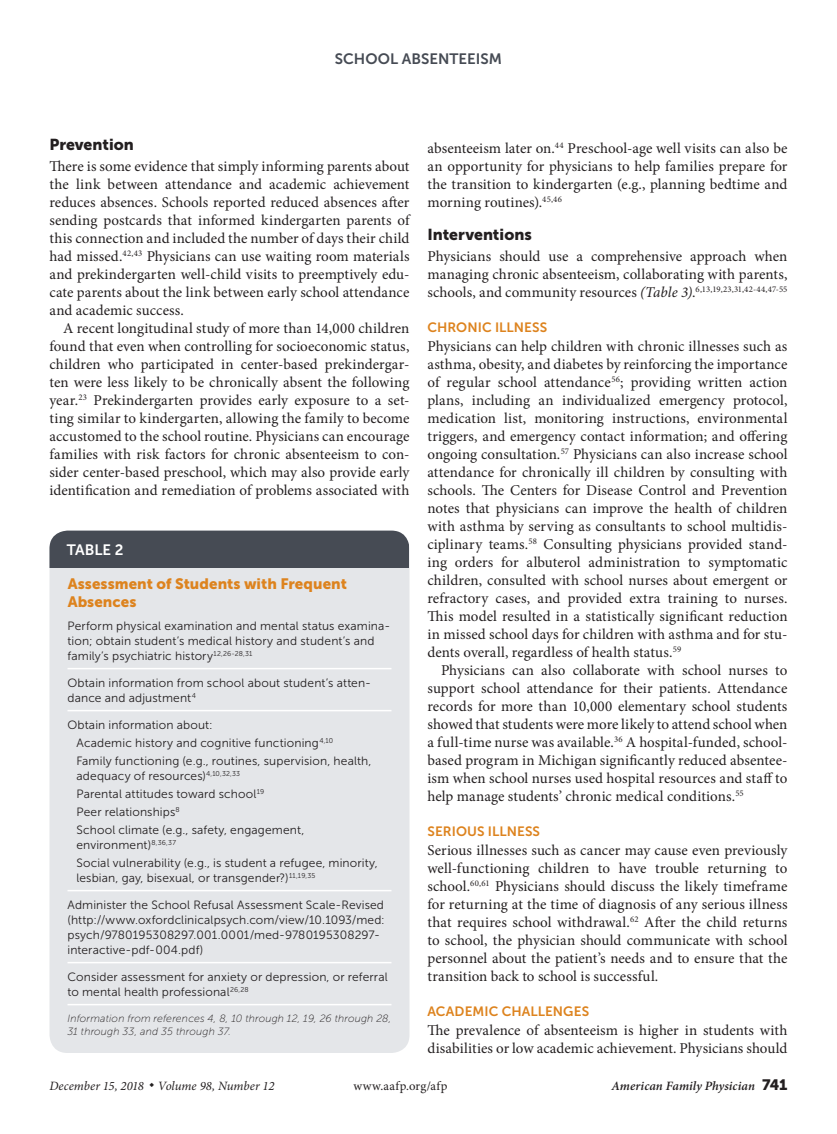
<style>
.page{position:relative;width:837px;height:1134px;background:#fff}
.page>*{position:absolute;margin:0;border:0;box-sizing:border-box;transform-origin:0 0}
.head1{font:15.75px "Museo Sans 900";color:#231f20}
.body_noindent{font:15px/18px "Minion Pro";letter-spacing:.005em;color:#231f20;text-align:justify}
.body_text{font:15px/18px "Minion Pro";letter-spacing:.005em;color:#231f20;text-align:justify}
.table_title{font:15px/18px "Museo Sans 900";letter-spacing:.005em;color:#dd831e}
.t1{font:15px "Museo Sans 700";color:#464b54}
.table{font:15px "Museo Sans 700";color:#fff}
.head2{font:13.5px "Museo Sans 700";letter-spacing:.005em;color:#dd831e}
.t2{font:italic 12.75px "Minion Pro";color:#231f20}
.t3{font:italic 600 12.75px "Minion Pro";letter-spacing:.005em;color:#231f20}
.t4{font:12.75px "Minion Pro";letter-spacing:.03em;color:#231f20}
.table_data_last_col{font:12px/15px "Museo Sans 300";letter-spacing:.01em;color:#231f20}
.table_data_indent{font:12px/15px "Museo Sans 300";letter-spacing:.01em;color:#231f20}
.table_fig_note{font:italic 10.5px/13.5px "Museo Sans 100";letter-spacing:.015em;color:#231f20}
.s1{font-style:italic}
.s2{font-family:"Museo Sans 900";font-weight:400;font-style:normal;font-size:15px}
</style>
<div class="page">
<div style="left:50px;top:531px;width:360px;height:522px;background:#e4e6e9;border-radius:18px"></div>
<hr style="left:68px;top:668px;width:324px;height:1px;background:#fff">
<hr style="left:68px;top:890px;width:324px;height:1px;background:#fff">
<hr style="left:68px;top:962px;width:324px;height:1px;background:#fff">
<hr style="left:68px;top:710px;width:324px;height:1px;background:#fff">
<hr style="left:68px;top:1004px;width:324px;height:1px;background:#fff">
<div style="left:50px;top:531px;width:360px;height:37px;background:#464b54"></div>
<p class="t1" style="left:335px;top:50px;width:169px">SCHOOL ABSENTEEISM</p>
<p class="head1" style="left:50px;top:136px;width:86px">Prevention</p>
<p class="body_noindent" style="left:50px;top:157px;width:362px">There is some evidence that simply informing parents about the link between attendance and academic achievement reduces absences. Schools reported reduced absences after sending postcards that informed kindergarten parents of this connection and included the number of days their child had missed.<sup>42,43</sup> Physicians can use waiting room materials and prekindergarten well-child visits to preemptively edu&shy;cate parents about the link between early school attendance and academic success.</p>
<p class="body_text" style="left:50px;top:319px;width:362px;text-indent:14px">A recent longitudinal study of more than 14,000 children found that even when controlling for socioeconomic status, children who participated in center-based prekindergar&shy;ten were less likely to be chronically absent the following year.<sup>23</sup> Prekindergarten provides early exposure to a set&shy;ting similar to kindergarten, allowing the family to become accustomed to the school routine. Physicians can encourage families with risk factors for chronic absenteeism to con&shy;sider center-based preschool, which may also provide early identification and remediation of problems associated with</p>
<p class="table" style="left:67px;top:542px;width:58px">TABLE 2</p>
<p class="table_title" style="left:68px;top:575px;width:281px">Assessment of Students with Frequent<br>Absences</p>
<p class="table_data_last_col" style="left:68px;top:618px;width:324px">Perform physical examination and mental status examina&shy;tion; obtain student’s medical history and student’s and family’s psychiatric history<sup>12,26-28,31</sup></p>
<p class="table_data_last_col" style="left:68px;top:675px;width:305px">Obtain information from school about student’s atten&shy;dance and adjustment<sup>4</sup></p>
<p class="table_data_last_col" style="left:68px;top:717px;width:147px">Obtain information about:</p>
<p class="table_data_indent" style="left:76px;top:735px;width:258px">Academic history and cognitive functioning<sup>4,10</sup></p>
<p class="table_data_indent" style="left:76px;top:753px;width:296px">Family functioning (e.g., routines, supervision, health, adequacy of resources)<sup>4,10,32,33</sup></p>
<p class="table_data_indent" style="left:76px;top:786px;width:189px">Parental attitudes toward school<sup>19</sup></p>
<p class="table_data_indent" style="left:76px;top:804px;width:105px">Peer relationships<sup>8</sup></p>
<p class="table_data_indent" style="left:76px;top:822px;width:229px">School climate (e.g., safety, engagement, environment)<sup>8,36,37</sup></p>
<p class="table_data_indent" style="left:76px;top:855px;width:303px">Social vulnerability (e.g., is student a refugee, minority, lesbian, gay, bisexual, or transgender?)<sup>11,19,35</sup></p>
<p class="table_data_last_col" style="left:68px;top:897px;width:319px">Administer the School Refusal Assessment Scale-Revised (http://www.oxfordclinicalpsych.com/view/10.1093/med: psych/9780195308297.001.0001/med-9780195308297- interactive-pdf-004.pdf)</p>
<p class="table_data_last_col" style="left:68px;top:969px;width:322px">Consider assessment for anxiety or depression, or referral to mental health professional<sup>26,28</sup></p>
<p class="table_fig_note" style="left:68px;top:1011px;width:325px">Information from references 4, 8, 10 through 12, 19, 26 through 28,<br>31 through 33, and 35 through 37.</p>
<p class="body_text" style="left:428px;top:139px;width:362px">absenteeism later on.<sup>44</sup> Preschool-age well visits can also be an opportunity for physicians to help families prepare for the transition to kindergarten (e.g., planning bedtime and morning routines).<sup>45,46</sup></p>
<p class="head1" style="left:428px;top:226px;width:106px">Interventions</p>
<p class="body_noindent" style="left:428px;top:247px;width:362px">Physicians should use a comprehensive approach when managing chronic absenteeism, collaborating with parents, schools, and community resources <span class="s1">(Table 3)</span>.<sup>6,13,19,23,31,42-44,47-55</sup></p>
<p class="head2" style="left:428px;top:319px;width:121px">CHRONIC ILLNESS</p>
<p class="body_noindent" style="left:428px;top:337px;width:362px">Physicians can help children with chronic illnesses such as asthma, obesity, and diabetes by reinforcing the importance of regular school attendance<sup>56</sup>; providing written action plans, including an individualized emergency protocol, medication list, monitoring instructions, environmental triggers, and emergency contact information; and offering ongoing consultation.<sup>57</sup> Physicians can also increase school attendance for chronically ill children by consulting with schools. The Centers for Disease Control and Prevention notes that physicians can improve the health of children with asthma by serving as consultants to school multidis&shy;ciplinary teams.<sup>58</sup> Consulting physicians provided stand&shy;ing orders for albuterol administration to symptomatic children, consulted with school nurses about emergent or refractory cases, and provided extra training to nurses.<br>This model resulted in a statistically significant reduction in missed school days for children with asthma and for stu&shy;dents overall, regardless of health status.<sup>59</sup></p>
<p class="body_text" style="left:428px;top:661px;width:362px;text-indent:14px">Physicians can also collaborate with school nurses to support school attendance for their patients. Attendance records for more than 10,000 elementary school students showed that students were more likely to attend school when a full-time nurse was available.<sup>36</sup> A hospital-funded, school&shy;based program in Michigan significantly reduced absentee&shy;ism when school nurses used hospital resources and staff to help manage students’ chronic medical conditions.<sup>55</sup></p>
<p class="head2" style="left:428px;top:823px;width:114px">SERIOUS ILLNESS</p>
<p class="body_noindent" style="left:428px;top:841px;width:362px">Serious illnesses such as cancer may cause even previously well-functioning children to have trouble returning to school.<sup>60,61</sup> Physicians should discuss the likely timeframe for returning at the time of diagnosis of any serious illness that requires school withdrawal.<sup>62</sup> After the child returns to school, the physician should communicate with school personnel about the patient’s needs and to ensure that the transition back to school is successful.</p>
<p class="head2" style="left:428px;top:1003px;width:163px">ACADEMIC CHALLENGES</p>
<p class="body_noindent" style="left:428px;top:1021px;width:362px">The prevalence of absenteeism is higher in students with disabilities or low academic achievement. Physicians should</p>
<p class="t2" style="left:50px;top:1078px;width:227px">December 15, 2018 ◆ Volume 98, Number 12</p>
<p class="t4" style="left:353px;top:1078px;width:96px">www.aafp.org/afp</p>
<p class="t3" style="left:611px;top:1077px;width:178px">American Family Physician <span class="s2">741</span></p>
</div>
